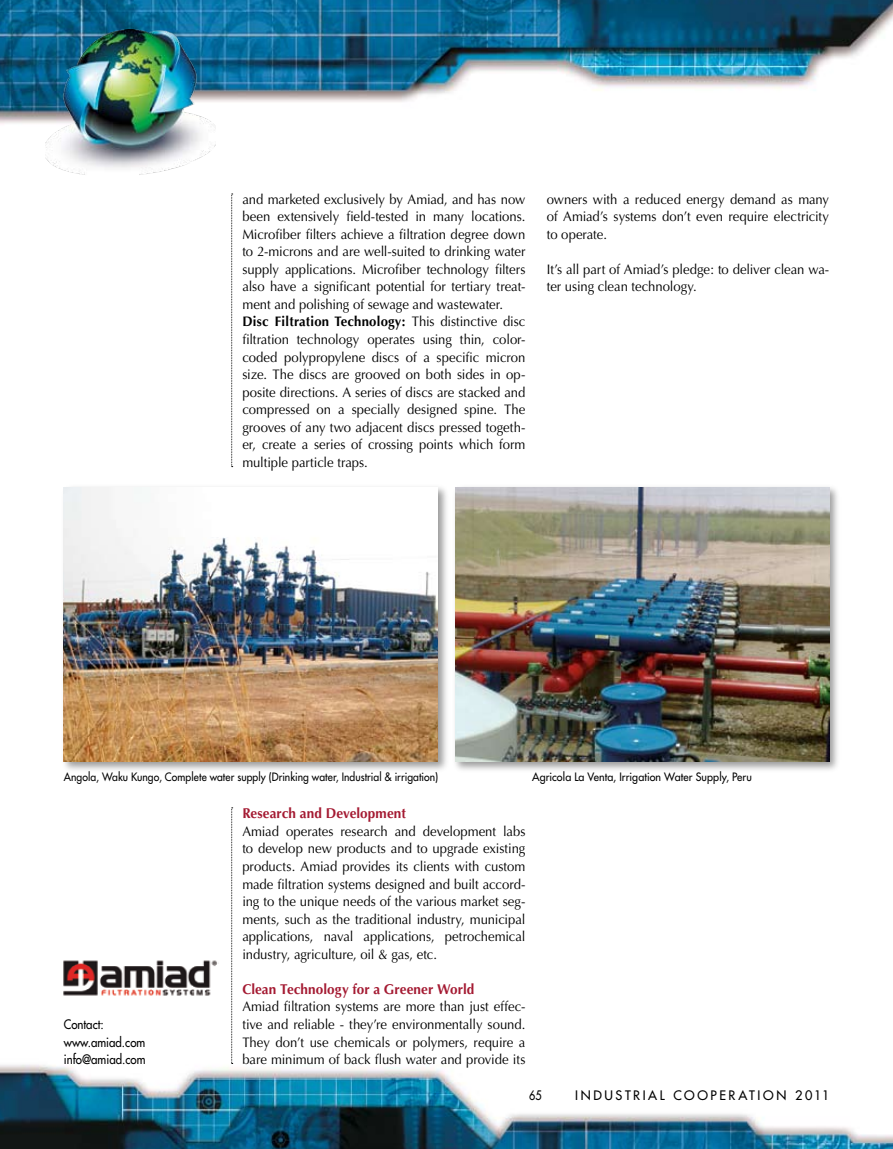
<style>
.page{position:relative;width:893px;height:1149px;background:#fff}
.page>*{position:absolute;margin:0;border:0;box-sizing:border-box;transform-origin:0 0}
.t1{font:700 14.25px "Optima";letter-spacing:.005em;color:#a41a32;scale:.95 1}
.t2{font:13.8px/17.5px "Optima";letter-spacing:-.005em;color:#000;text-align:justify;scale:.95 1}
.t3{font:12.75px/17.5px "Futura";color:#000;scale:.9 1}
.t4{font:12.75px "Futura";letter-spacing:.2em;color:#000}
.t5{font:12.75px "Futura";color:#000;scale:.85 1}
.t6{font:11.25px "Futura";letter-spacing:.01em;color:#000;scale:.92 1}
.t7{font:11.25px "Futura";letter-spacing:.01em;color:#000;scale:.95 1}
.s1{font-weight:700}
</style>
<div class="page">
<img style="left:0;top:1063px;width:893px;height:85px">
<img style="left:0;top:0;width:893px;height:146px">
<img style="left:46px;top:29px;width:170px;height:146px">
<img style="left:63px;top:960px;width:156px;height:36px">
<div style="left:451px;top:483px;width:391px;height:290px;background:#000;opacity:.4"></div>
<img style="left:455px;top:487px;width:374px;height:274px">
<div style="left:60px;top:483px;width:391px;height:290px;background:#000;opacity:.4"></div>
<img style="left:64px;top:487px;width:374px;height:274px">
<svg style="left:231px;top:807px;width:2px;height:256px"></svg>
<svg style="left:231px;top:193px;width:2px;height:274px"></svg>
<p class="t2" style="left:242px;top:190px;width:299px;text-align:left">and marketed exclusively by Amiad, and has now been extensively field-tested in many locations.<br>Microfiber filters achieve a filtration degree down to 2-microns and are well-suited to drinking water supply applications. Microfiber technology filters also have a significant potential for tertiary treat&shy;ment and polishing of sewage and wastewater.<br><span class="s1">Disc Filtration Technology:</span> This distinctive disc filtration technology operates using thin, color&shy;coded polypropylene discs of a specific micron size. The discs are grooved on both sides in op&shy;posite directions. A series of discs are stacked and compressed on a specially designed spine. The grooves of any two adjacent discs pressed togeth&shy;er, create a series of crossing points which form multiple particle traps.</p>
<p class="t2" style="left:547px;top:190px;width:299px">owners with a reduced energy demand as many of Amiad’s systems don’t even require electricity to operate.</p>
<p class="t2" style="left:547px;top:260px;width:299px">It’s all part of Amiad’s pledge: to deliver clean wa&shy;ter using clean technology.</p>
<p class="t6" style="left:64px;top:769px;width:408px">Angola, Waku Kungo, Complete water supply (Drinking water, Industrial &amp; irrigation)</p>
<p class="t7" style="left:532px;top:769px;width:233px">Agricola La Venta, Irrigation Water Supply, Peru</p>
<p class="t3" style="left:64px;top:1015px;width:92px">Contact: www.amiad.com info@amiad.com</p>
<p class="t1" style="left:242px;top:804px;width:174px">Research and Development</p>
<p class="t2" style="left:242px;top:822px;width:299px">Amiad operates research and development labs to develop new products and to upgrade existing products. Amiad provides its clients with custom made filtration systems designed and built accord&shy;ing to the unique needs of the various market seg&shy;ments, such as the traditional industry, municipal applications, naval applications, petrochemical industry, agriculture, oil &amp; gas, etc.</p>
<p class="t1" style="left:242px;top:980px;width:246px">Clean Technology for a Greener World</p>
<p class="t2" style="left:242px;top:997px;width:299px">Amiad filtration systems are more than just effec&shy;tive and reliable - they’re environmentally sound.<br>They don’t use chemicals or polymers, require a bare minimum of back flush water and provide its</p>
<p class="t5" style="left:529px;top:1086px;width:16px">65</p>
<p class="t4" style="left:575px;top:1086px;width:256px">INDUSTRIAL COOPERATION 2011</p>
</div>
